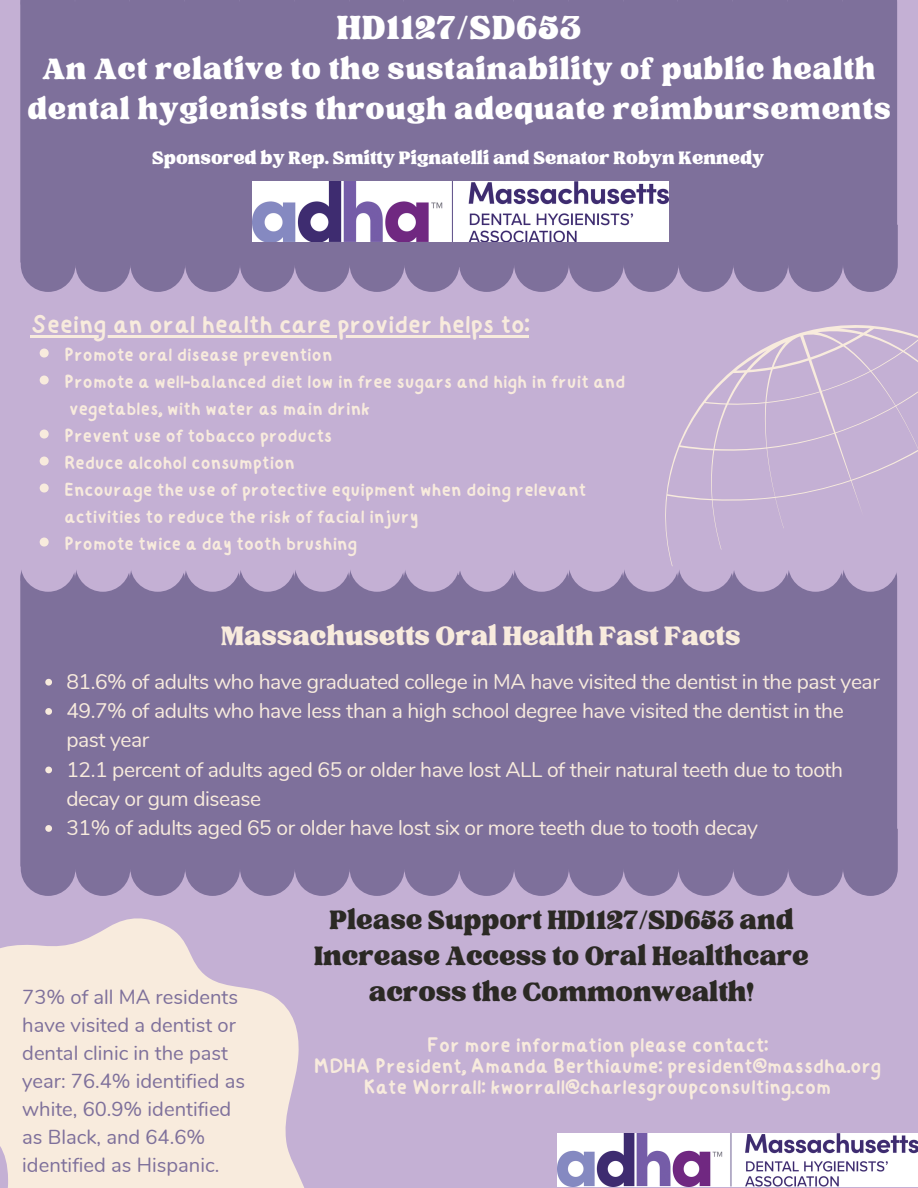
<style>
.page{position:relative;width:918px;height:1188px;background:#c4b0d4}
.page>*{position:absolute;margin:0;border:0;box-sizing:border-box;transform-origin:0 0}
.t1{font:46.05px "TAN Tangkiwood Display";letter-spacing:.02em;color:#fff}
.t2{font:40.5px/39.3px "TAN Tangkiwood Display";letter-spacing:.02em;color:#fff;text-align:center}
.t3{font:36.75px/36px "TAN Tangkiwood Display";color:#2b2924;text-align:center}
.t4{font:36.75px "TAN Tangkiwood Display";color:#f8ebdd}
.t5{font:27px "happy";letter-spacing:-.02em;color:#f8ebdd}
.t6{font:24.9px "TAN Tangkiwood Display";color:#fff}
.t7{font:21.9px/21.3px "happy";letter-spacing:-.02em;color:#f8ebdd;text-align:center}
.t8{font:21px/29.2px "Nunito";letter-spacing:-.02em;color:#f8ebdd}
.t9{font:20.25px/28.2px "Nunito";color:#7e709b}
.t10{font:19.8px/27px "happy";letter-spacing:-.02em;color:#f8ebdd}
</style>
<div class="page">
<div style="left:21px;top:0;width:877px;height:292px;background:#7e709b"></div>
<div style="left:21px;top:592px;width:877px;height:304px;background:#7e709b"></div>
<svg style="left:21px;top:335px;width:877px;height:257px"></svg>
<svg style="left:0;top:918px;width:304px;height:270px;fill:#f8ebdd"></svg>
<svg style="left:665px;top:325px;width:253px;height:241px"></svg>
<img style="left:557px;top:1133px;width:361px;height:53px">
<svg style="left:45px;top:679px;width:7px;height:7px"></svg>
<svg style="left:45px;top:708px;width:7px;height:7px"></svg>
<svg style="left:45px;top:767px;width:7px;height:6px"></svg>
<svg style="left:45px;top:825px;width:7px;height:7px"></svg>
<svg style="left:40px;top:349px;width:9px;height:9px"></svg>
<svg style="left:40px;top:376px;width:9px;height:9px"></svg>
<svg style="left:40px;top:430px;width:9px;height:9px"></svg>
<svg style="left:40px;top:457px;width:9px;height:9px"></svg>
<svg style="left:40px;top:484px;width:9px;height:9px"></svg>
<svg style="left:40px;top:538px;width:9px;height:9px"></svg>
<hr style="left:31px;top:335px;width:498px;height:2px;background:#f8ebdd">
<img style="left:252px;top:181px;width:416px;height:60px">
<h1 class="t1" style="left:337px;top:10px;width:246px">HD1127/SD653</h1>
<h2 class="t2" style="left:27px;top:51px;width:865px">An Act relative to the sustainability of public health dental hygienists through adequate reimbursements</h2>
<p class="t6" style="left:152px;top:149px;width:613px">Sponsored by Rep. Smitty Pignatelli and Senator Robyn Kennedy</p>
<p class="t5" style="left:31px;top:298px;width:500px">Seeing an oral health care provider helps to:</p>
<p class="t10" style="left:64px;top:338px;width:563px">Promote oral disease prevention<br>Promote a well-balanced diet low in free sugars and high in fruit and vegetables, with water as main drink<br>Prevent use of tobacco products<br>Reduce alcohol consumption<br>Encourage the use of protective equipment when doing relevant activities to reduce the risk of facial injury<br>Promote twice a day tooth brushing</p>
<h3 class="t4" style="left:221px;top:622px;width:521px">Massachusetts Oral Health Fast Facts</h3>
<p class="t8" style="left:66px;top:667px;width:815px">81.6% of adults who have graduated college in MA have visited the dentist in the past year 49.7% of adults who have less than a high school degree have visited the dentist in the past year<br>12.1 percent of adults aged 65 or older have lost ALL of their natural teeth due to tooth decay or gum disease<br>31% of adults aged 65 or older have lost six or more teeth due to tooth decay</p>
<p class="t9" style="left:22px;top:983px;width:224px">73% of all MA residents have visited a dentist or dental clinic in the past year: 76.4% identified as white, 60.9% identified as Black, and 64.6% identified as Hispanic.</p>
<h3 class="t3" style="left:314px;top:903px;width:496px">Please Support HD1127/SD653 and<br>Increase Access to Oral Healthcare across the Commonwealth!</h3>
<p class="t7" style="left:313px;top:1030px;width:570px">For more information please contact:<br>MDHA President, Amanda Berthiaume: president@massdha.org<br>Kate Worrall: kworrall@charlesgroupconsulting.com</p>
</div>
